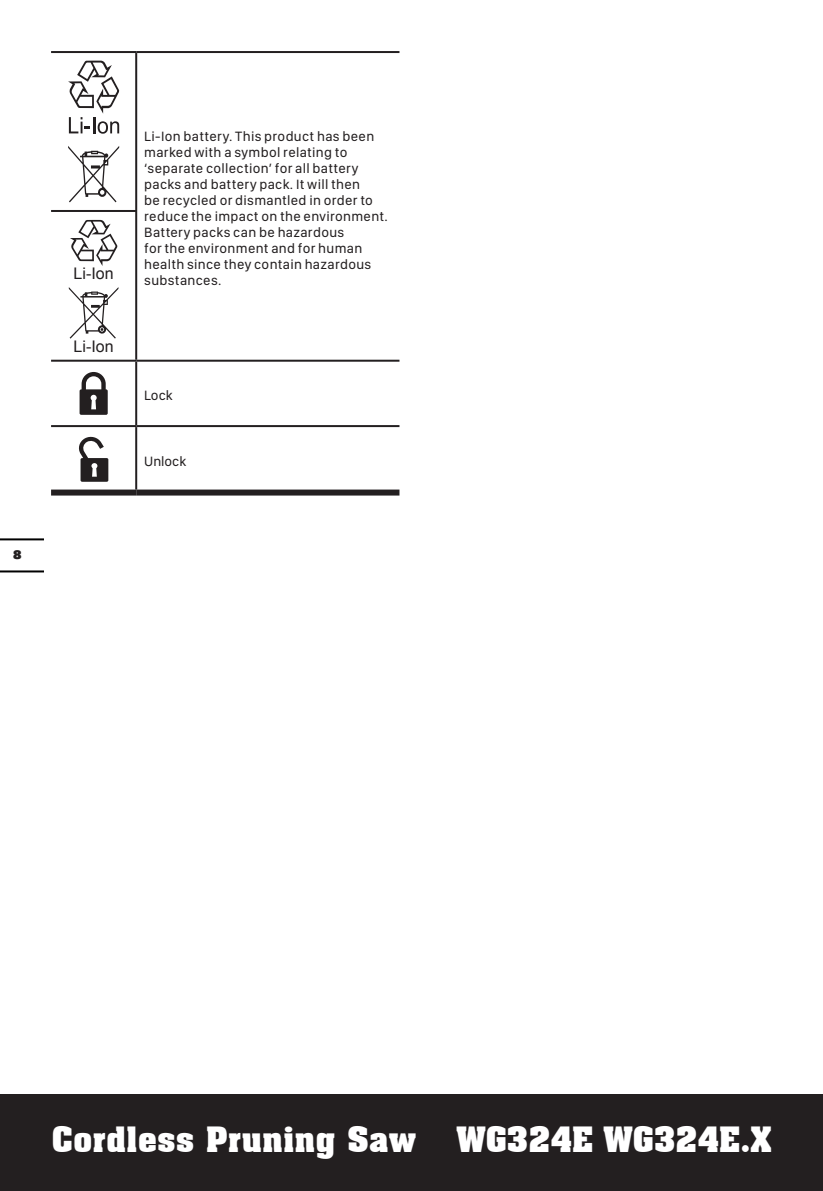
<style>
.page{position:relative;width:823px;height:1191px;background:#fff}
.page>*{position:absolute;margin:0;border:0;box-sizing:border-box;transform-origin:0 0}
.t1{font:700 34px "Aachen BT";color:#fff}
.t2{font:16px "Arial";color:#231f20}
.t3{font:14px/16px "SF Compact Display";letter-spacing:.025em;color:#231f20}
.t4{font:900 12px "Univers";color:#231f20}
</style>
<div class="page">
<div style="left:0;top:1094px;width:822px;height:97px;background:#231f20"></div>
<hr style="left:0;top:570px;width:43px;height:2px;background:#000">
<hr style="left:0;top:538px;width:43px;height:2px;background:#000">
<hr style="left:135px;top:53px;width:2px;height:157px;background:#231f20">
<hr style="left:51px;top:210px;width:86px;height:2px;background:#231f20">
<hr style="left:135px;top:212px;width:2px;height:148px;background:#231f20">
<hr style="left:135px;top:362px;width:2px;height:63px;background:#231f20">
<hr style="left:51px;top:425px;width:85px;height:2px;background:#231f20">
<hr style="left:136px;top:425px;width:263px;height:2px;background:#231f20">
<hr style="left:135px;top:427px;width:2px;height:62px;background:#231f20">
<div style="left:51px;top:489px;width:85px;height:6px;background:#231f20"></div>
<div style="left:136px;top:489px;width:263px;height:6px;background:#231f20"></div>
<hr style="left:51px;top:51px;width:85px;height:2px;background:#231f20">
<hr style="left:136px;top:51px;width:263px;height:2px;background:#231f20">
<hr style="left:51px;top:360px;width:85px;height:2px;background:#231f20">
<hr style="left:136px;top:360px;width:263px;height:2px;background:#231f20">
<svg style="left:68px;top:146px;width:51px;height:56px"></svg>
<svg style="left:68px;top:60px;width:52px;height:74px"></svg>
<svg style="left:70px;top:220px;width:48px;height:46px"></svg>
<svg style="left:69px;top:287px;width:49px;height:52px"></svg>
<svg style="left:79px;top:372px;width:29px;height:43px"></svg>
<svg style="left:79px;top:436px;width:29px;height:46px"></svg>
<p class="t4" style="left:13px;top:546px;width:10px">8</p>
<p class="t2" style="left:74px;top:263px;width:42px">Li-Ion</p>
<p class="t2" style="left:74px;top:335px;width:41px">Li-Ion</p>
<p class="t3" style="left:144px;top:128px;width:245px">Li-Ion battery. This product has been marked with a symbol relating to ‘separate collection’ for all battery packs and battery pack. It will then<br>be recycled or dismantled in order to reduce the impact on the environment.<br>Battery packs can be hazardous<br>for the environment and for human health since they contain hazardous substances.</p>
<p class="t3" style="left:144px;top:387px;width:30px">Lock</p>
<p class="t3" style="left:144px;top:452px;width:43px">Unlock</p>
<h1 class="t1" style="left:51px;top:1118px;width:721px">Cordless Pruning Saw WG324E WG324E.X</h1>
</div>
